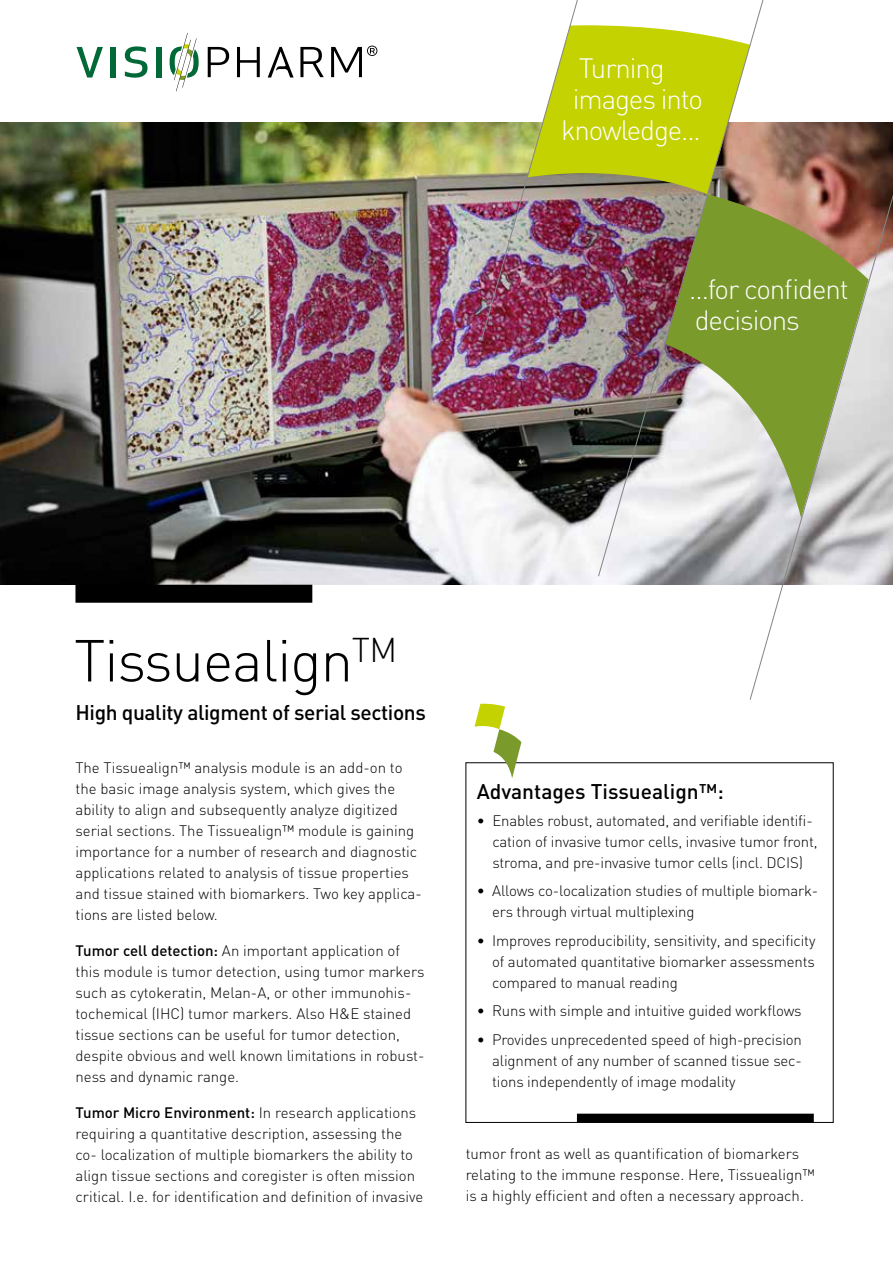
<style>
.page{position:relative;width:893px;height:1263px;background:#fff}
.page>*{position:absolute;margin:0;border:0;box-sizing:border-box;transform-origin:0 0}
.t1{font:300 58.2px "DIN";letter-spacing:-.02em;color:#000}
.t2{font:300 27.6px/31.2px "DIN";letter-spacing:-.04em;color:#fff}
.t3{font:500 21px "DIN";letter-spacing:-.02em;color:#000}
.t4{font:500 21px "DIN";color:#000}
.t5{font:300 15px/21px "DIN";color:#000}
.s1{font-weight:500}
</style>
<div class="page">
<img style="left:0;top:122px;width:749px;height:463px">
<div style="left:75px;top:585px;width:237px;height:18px;background:#000"></div>
<div style="left:577px;top:1114px;width:237px;height:9px;background:#000"></div>
<svg style="left:474px;top:704px;width:47px;height:74px"></svg>
<img style="left:481px;top:0;width:116px;height:339px">
<img style="left:597px;top:25px;width:152px;height:552px">
<svg style="left:749px;top:0;width:144px;height:700px"></svg>
<svg style="left:77px;top:47px;width:26px;height:31px"></svg>
<div style="left:111px;top:47px;width:5px;height:30px;background:#006937"></div>
<svg style="left:125px;top:46px;width:23px;height:32px"></svg>
<div style="left:156px;top:47px;width:5px;height:30px;background:#006937"></div>
<svg style="left:208px;top:47px;width:21px;height:30px"></svg>
<svg style="left:237px;top:47px;width:23px;height:30px"></svg>
<svg style="left:268px;top:47px;width:26px;height:31px"></svg>
<svg style="left:300px;top:47px;width:24px;height:30px"></svg>
<svg style="left:331px;top:46px;width:46px;height:31px"></svg>
<svg style="left:170px;top:33px;width:29px;height:58px"></svg>
<h2 class="t2" style="left:579px;top:64px;width:88px">Turning</h2>
<h2 class="t2" style="left:573px;top:95px;width:132px">images into</h2>
<h2 class="t2" style="left:561px;top:126px;width:141px">knowledge...</h2>
<h2 class="t2" style="left:689px;top:273px;width:161px">...for confident decisions</h2>
<h1 class="t1" style="left:74px;top:625px;width:325px">Tissuealign<sup>TM</sup></h1>
<h3 class="t3" style="left:75px;top:699px;width:352px">High quality aligment of serial sections</h3>
<p class="t5" style="left:75px;top:757px;width:348px">The Tissuealign™ analysis module is an add-on to the basic image analysis system, which gives the ability to align and subsequently analyze digitized serial sections. The Tissuealign™ module is gaining importance for a number of research and diagnostic applications related to analysis of tissue properties and tissue stained with biomarkers. Two key applica&shy;tions are listed below.</p>
<p class="t5" style="left:75px;top:940px;width:351px"><span class="s1">Tumor cell detection:</span> An important application of this module is tumor detection, using tumor markers such as cytokeratin, Melan-A, or other immunohis&shy;tochemical (IHC) tumor markers. Also H&amp;E stained tissue sections can be useful for tumor detection, despite obvious and well known limitations in robust&shy;ness and dynamic range.</p>
<p class="t5" style="left:75px;top:1102px;width:349px"><span class="s1">Tumor Micro Environment:</span> In research applications requiring a quantitative description, assessing the co- localization of multiple biomarkers the ability to align tissue sections and coregister is often mission critical. I.e. for identification and definition of invasive</p>
<h3 class="t4" style="left:477px;top:778px;width:248px">Advantages Tissuealign™:</h3>
<p class="t5" style="left:492px;top:810px;width:327px;text-indent:-16px">• Enables robust, automated, and verifiable identifi&shy;cation of invasive tumor cells, invasive tumor front, stroma, and pre-invasive tumor cells (incl. DCIS)</p>
<p class="t5" style="left:492px;top:880px;width:328px;text-indent:-15px">• Allows co-localization studies of multiple biomark&shy;ers through virtual multiplexing</p>
<p class="t5" style="left:492px;top:930px;width:325px;text-align:justify;text-indent:-15px">• Improves reproducibility, sensitivity, and specificity of automated quantitative biomarker assessments compared to manual reading</p>
<p class="t5" style="left:477px;top:1000px;width:326px">• Runs with simple and intuitive guided workflows</p>
<p class="t5" style="left:492px;top:1029px;width:311px;text-align:justify;text-indent:-15px">• Provides unprecedented speed of high-precision alignment of any number of scanned tissue sec&shy;tions independently of image modality</p>
<p class="t5" style="left:466px;top:1143px;width:351px">tumor front as well as quantification of biomarkers relating to the immune response. Here, Tissuealign™ is a highly efficient and often a necessary approach.</p>
</div>
